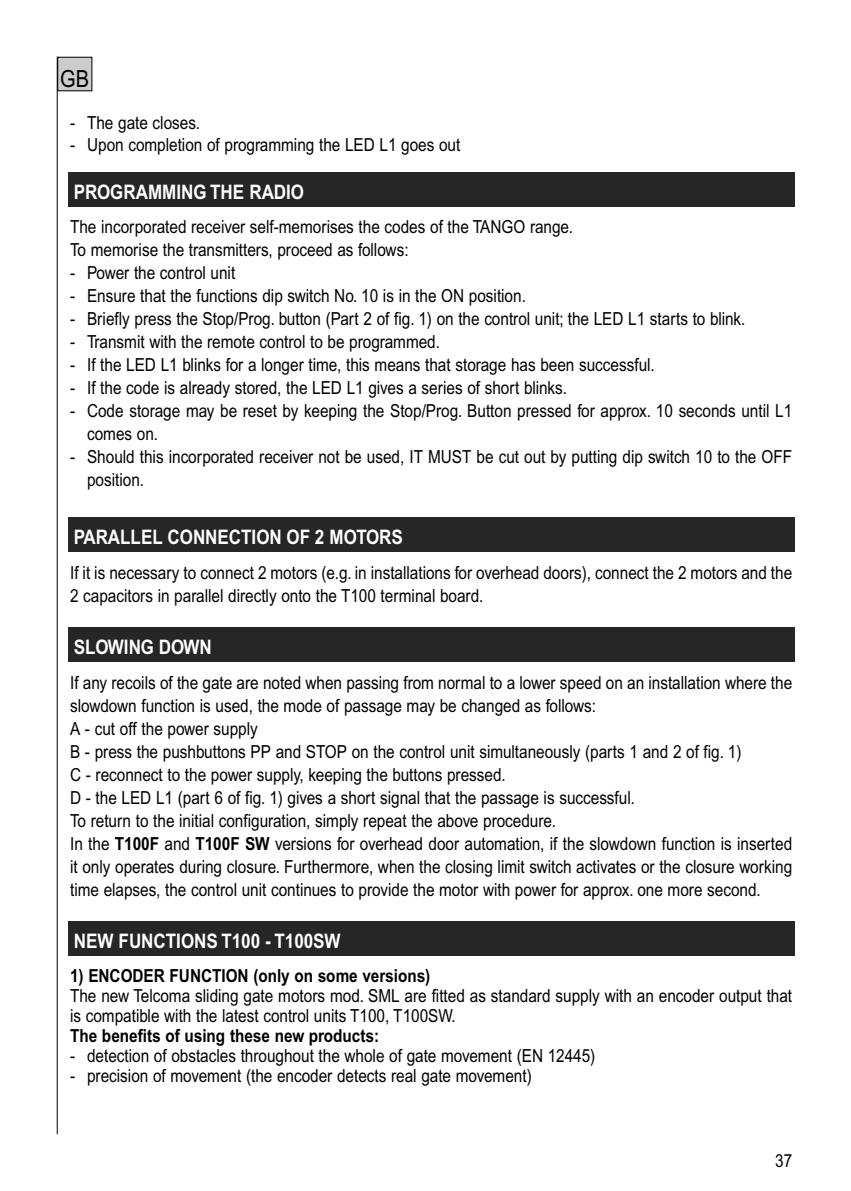
<style>
.page{position:relative;width:851px;height:1191px;background:#fff}
.page>*{position:absolute;margin:0;border:0;box-sizing:border-box;transform-origin:0 0}
.t1{font:23.6px "Arial";color:#000;scale:.85 1}
.t2{font:700 20px "Arial";color:#fff;scale:.85 1}
.t3{font:18px/23px "Arial";color:#000;scale:.85 1}
.t4{font:700 18px "Arial";color:#000;scale:.85 1}
.s1{font-weight:700}
</style>
<div class="page">
<div style="left:58px;top:57px;width:34px;height:34px;background:#ccc"></div>
<div style="left:57px;top:57px;width:35px;height:34px;border:1px solid #000"></div>
<hr style="left:57px;top:57px;width:1px;height:1077px;background:#000">
<div style="left:68px;top:172px;width:726px;height:34px;background:#262626"></div>
<div style="left:68px;top:518px;width:726px;height:34px;background:#262626"></div>
<div style="left:68px;top:921px;width:726px;height:34px;background:#262626"></div>
<div style="left:68px;top:628px;width:726px;height:34px;background:#262626"></div>
<h1 class="t1" style="left:60px;top:70px;width:36px">GB</h1>
<p class="t3" style="left:70px;top:113px;width:154px">- The gate closes.</p>
<p class="t3" style="left:70px;top:135px;width:460px">- Upon completion of programming the LED L1 goes out</p>
<p class="t2" style="left:74px;top:185px;width:272px">PROGRAMMING THE RADIO</p>
<p class="t3" style="left:70px;top:217px;width:593px">The incorporated receiver self-memorises the codes of the TANGO range.<br>To memorise the transmitters, proceed as follows:</p>
<p class="t3" style="left:70px;top:263px;width:196px">- Power the control unit</p>
<p class="t3" style="left:70px;top:286px;width:537px">- Ensure that the functions dip switch No. 10 is in the ON position.</p>
<p class="t3" style="left:70px;top:309px;width:796px">- Briefly press the Stop/Prog. button (Part 2 of fig. 1) on the control unit; the LED L1 starts to blink.</p>
<p class="t3" style="left:70px;top:332px;width:436px">- Transmit with the remote control to be programmed.</p>
<p class="t3" style="left:70px;top:355px;width:689px">- If the LED L1 blinks for a longer time, this means that storage has been successful.</p>
<p class="t3" style="left:70px;top:378px;width:586px">- If the code is already stored, the LED L1 gives a series of short blinks.</p>
<p class="t3" style="left:87px;top:401px;width:830px;text-indent:-17px">- Code storage may be reset by keeping the Stop/Prog. Button pressed for approx. 10 seconds until L1 comes on.</p>
<p class="t3" style="left:87px;top:447px;width:830px;text-indent:-17px">- Should this incorporated receiver not be used, IT MUST be cut out by putting dip switch 10 to the OFF position.</p>
<p class="t2" style="left:74px;top:530px;width:388px">PARALLEL CONNECTION OF 2 MOTORS</p>
<p class="t3" style="left:70px;top:563px;width:851px">If it is necessary to connect 2 motors (e.g. in installations for overhead doors), connect the 2 motors and the<br>2 capacitors in parallel directly onto the T100 terminal board.</p>
<p class="t2" style="left:74px;top:640px;width:164px">SLOWING DOWN</p>
<p class="t3" style="left:70px;top:673px;width:851px">If any recoils of the gate are noted when passing from normal to a lower speed on an installation where the slowdown function is used, the mode of passage may be changed as follows:<br>A - cut off the power supply<br>B - press the pushbuttons PP and STOP on the control unit simultaneously (parts 1 and 2 of fig. 1)<br>C - reconnect to the power supply, keeping the buttons pressed.<br>D - the LED L1 (part 6 of fig. 1) gives a short signal that the passage is successful.<br>To return to the initial configuration, simply repeat the above procedure.<br>In the <span class="s1">T100F</span> and <span class="s1">T100F SW</span> versions for overhead door automation, if the slowdown function is inserted it only operates during closure. Furthermore, when the closing limit switch activates or the closure working time elapses, the control unit continues to provide the motor with power for approx. one more second.</p>
<p class="t2" style="left:74px;top:934px;width:315px">NEW FUNCTIONS T100 - T100SW</p>
<p class="t4" style="left:70px;top:969px;width:425px">1) ENCODER FUNCTION (only on some versions)</p>
<p class="t3" style="left:70px;top:988px;width:851px;line-height:20px">The new Telcoma sliding gate motors mod. SML are fitted as standard supply with an encoder output that is compatible with the latest control units T100, T100SW.</p>
<p class="t4" style="left:70px;top:1029px;width:365px">The benefits of using these new products:</p>
<p class="t3" style="left:70px;top:1046px;width:619px">- detection of obstacles throughout the whole of gate movement (EN 12445)</p>
<p class="t3" style="left:70px;top:1066px;width:544px">- precision of movement (the encoder detects real gate movement)</p>
<p class="t3" style="left:775px;top:1150px;width:22px">37</p>
</div>
